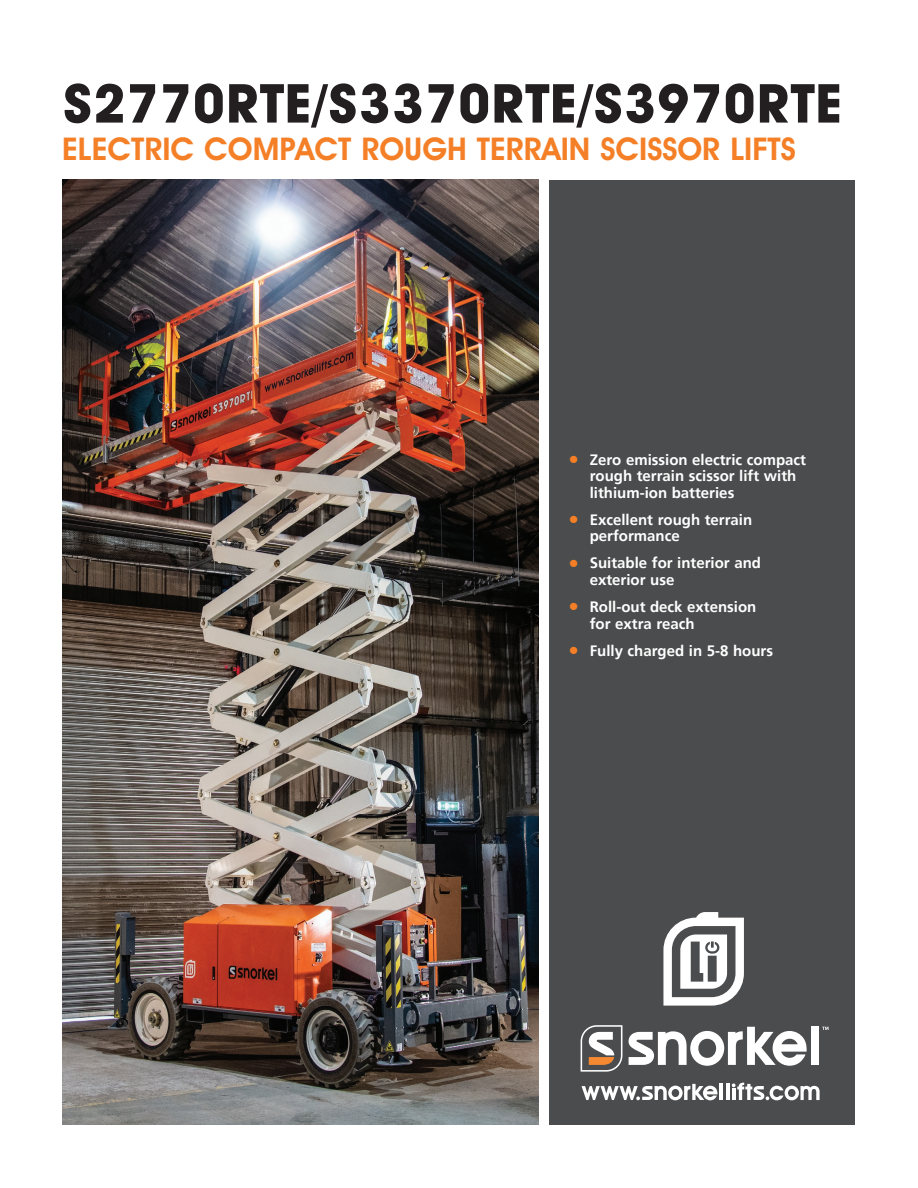
<style>
.page{position:relative;width:918px;height:1188px;background:#fff}
.page>*{position:absolute;margin:0;border:0;box-sizing:border-box;transform-origin:0 0}
.t1{font:700 54px "Avant Garde IT Cby BT";letter-spacing:.02em;color:#231f20}
.t2{font:600 31.5px "Avant Garde IT Cby BT";color:#f47f26}
.t3{font:700 15px/16.5px "Frutiger";color:#fff}
.s1{font-size:21px;color:#f47f26}
</style>
<div class="page">
<div style="left:549px;top:180px;width:305px;height:944px;background:#4b4c4d"></div>
<img style="left:62px;top:179px;width:476px;height:945px">
<hr style="left:719px;top:1084px;width:3px;height:16px;background:#fff">
<hr style="left:726px;top:1084px;width:3px;height:16px;background:#fff">
<svg style="left:582px;top:1084px;width:135px;height:16px"></svg>
<svg style="left:732px;top:1083px;width:88px;height:17px"></svg>
<svg style="left:822px;top:1027px;width:7px;height:3px"></svg>
<div style="left:811px;top:1027px;width:7px;height:38px;background:#fff"></div>
<svg style="left:629px;top:1027px;width:178px;height:39px"></svg>
<svg style="left:581px;top:1025px;width:41px;height:47px"></svg>
<svg style="left:663px;top:912px;width:81px;height:94px"></svg>
<p class="t1" style="left:63px;top:71px;width:780px">S2770RTE/S3370RTE/S3970RTE</p>
<p class="t2" style="left:62px;top:130px;width:735px">ELECTRIC COMPACT ROUGH TERRAIN SCISSOR LIFTS</p>
<p class="t3" style="left:590px;top:451px;width:218px;text-indent:-21px"><span class="s1">•</span> Zero emission electric compact rough terrain scissor lift with lithium-ion batteries</p>
<p class="t3" style="left:590px;top:511px;width:164px;text-indent:-21px"><span class="s1">•</span> Excellent rough terrain performance</p>
<p class="t3" style="left:590px;top:555px;width:173px;text-indent:-21px"><span class="s1">•</span> Suitable for interior and exterior use</p>
<p class="t3" style="left:590px;top:599px;width:168px;text-indent:-21px"><span class="s1">•</span> Roll-out deck extension for extra reach</p>
<p class="t3" style="left:568px;top:642px;width:206px"><span class="s1">•</span> Fully charged in 5-8 hours</p>
</div>
